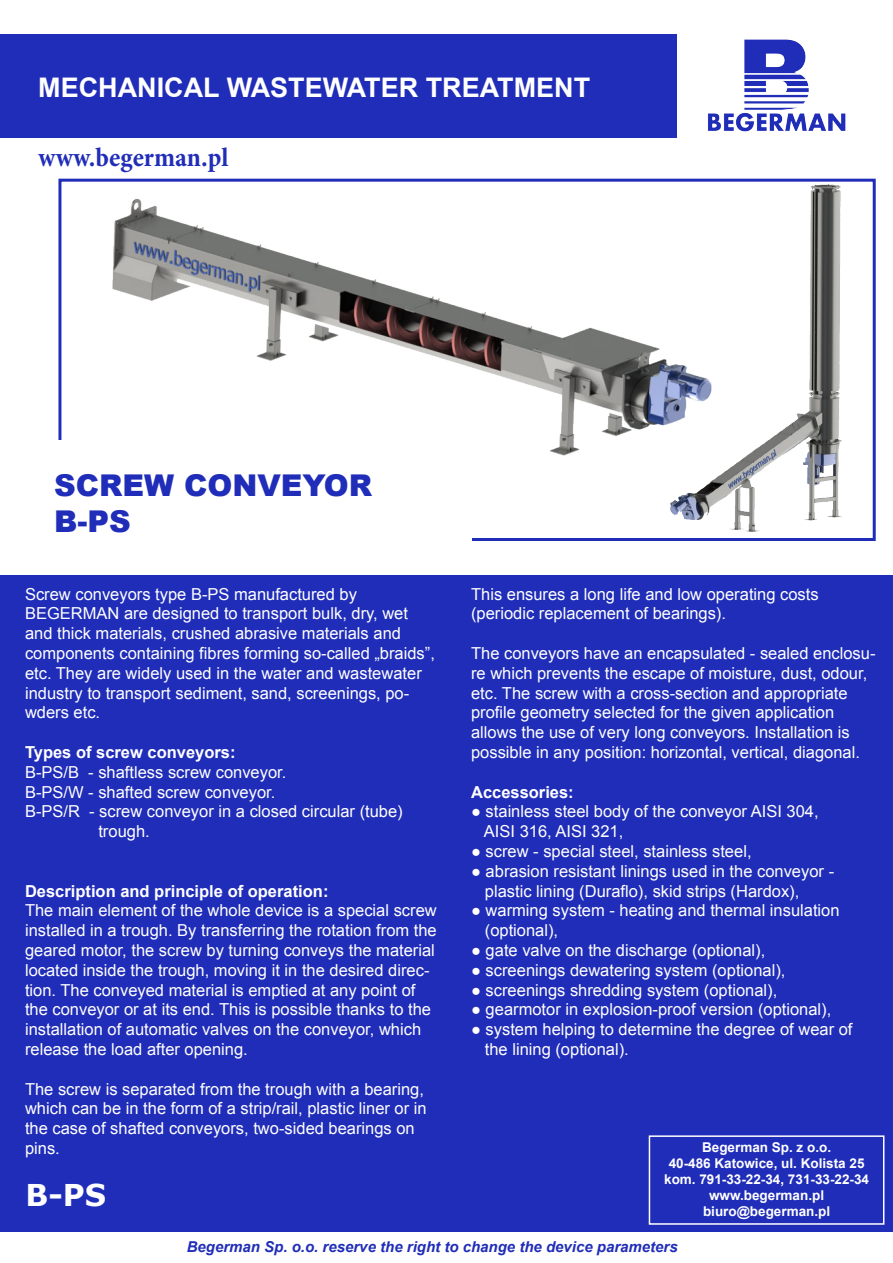
<style>
.page{position:relative;width:893px;height:1263px;background:#fff}
.page>*{position:absolute;margin:0;border:0;box-sizing:border-box;transform-origin:0 0}
.t1{font:900 30px/36px "Arial";color:#202db8}
.t2{font:700 30px "Verdana";color:#fff}
.t3{font:700 27px "Arial";color:#fff}
.t4{font:700 condensed 27px "Minion Pro";color:#202db8}
.t5{font:16.5px/19.8px "Arial";color:#fff}
.t6{font:700 16.5px "Arial";color:#fff}
.t7{font:italic 700 15px "Arial";color:#202db8}
.t8{font:700 13.5px/16.2px "Arial";color:#fff;text-align:center}
.s1{font-weight:700}
</style>
<div class="page">
<div style="left:0;top:575px;width:893px;height:656px;background:#202db8"></div>
<div style="left:0;top:35px;width:676px;height:103px;background:#202db8"></div>
<img style="left:774px;top:39px;width:72px;height:92px">
<div style="left:649px;top:1135px;width:235px;height:90px;border:2px solid #fff"></div>
<img style="left:774px;top:179px;width:102px;height:353px">
<img style="left:51px;top:34px;width:723px;height:507px">
<h2 class="t3" style="left:38px;top:68px;width:553px">MECHANICAL WASTEWATER TREATMENT</h2>
<h2 class="t4" style="left:38px;top:139px;width:192px">www.begerman.pl</h2>
<h1 class="t1" style="left:54px;top:467px;width:320px">SCREW CONVEYOR<br>B-PS</h1>
<p class="t5" style="left:25px;top:584px;width:411px">Screw conveyors type B-PS manufactured by BEGERMAN are designed to transport bulk, dry, wet and thick materials, crushed abrasive materials and components containing fibres forming so-called „braids”, etc. They are widely used in the water and wastewater industry to transport sediment, sand, screenings, po&shy;wders etc.</p>
<p class="t6" style="left:25px;top:740px;width:212px">Types of screw conveyors:</p>
<p class="t5" style="left:25px;top:762px;width:263px">B-PS/B - shaftless screw conveyor.</p>
<p class="t5" style="left:25px;top:782px;width:252px">B-PS/W - shafted screw conveyor.</p>
<p class="t5" style="left:25px;top:801px;width:379px">B-PS/R - screw conveyor in a closed circular (tube)</p>
<p class="t5" style="left:98px;top:821px;width:53px">trough.</p>
<p class="t5" style="left:471px;top:584px;width:349px">This ensures a long life and low operating costs (periodic replacement of bearings).</p>
<p class="t5" style="left:471px;top:643px;width:406px">The conveyors have an encapsulated - sealed enclosu&shy;re which prevents the escape of moisture, dust, odour, etc. The screw with a cross-section and appropriate profile geometry selected for the given application allows the use of very long conveyors. Installation is possible in any position: horizontal, vertical, diagonal.</p>
<p class="t6" style="left:471px;top:780px;width:104px">Accessories:</p>
<p class="t5" style="left:484px;top:801px;width:336px;text-indent:-13px"><span class="s1">●</span> stainless steel body of the conveyor AISI 304,<br>AISI 316, AISI 321,</p>
<p class="t5" style="left:471px;top:841px;width:282px"><span class="s1">●</span> screw - special steel, stainless steel,</p>
<p class="t5" style="left:485px;top:861px;width:351px;text-indent:-14px"><span class="s1">●</span> abrasion resistant linings used in the conveyor - plastic lining (Duraflo), skid strips (Hardox),</p>
<p class="t5" style="left:485px;top:900px;width:356px;text-indent:-14px"><span class="s1">●</span> warming system - heating and thermal insulation (optional),</p>
<p class="t5" style="left:471px;top:940px;width:296px"><span class="s1">●</span> gate valve on the discharge (optional),</p>
<p class="t5" style="left:471px;top:960px;width:316px"><span class="s1">●</span> screenings dewatering system (optional),</p>
<p class="t5" style="left:471px;top:980px;width:308px"><span class="s1">●</span> screenings shredding system (optional),</p>
<p class="t5" style="left:471px;top:999px;width:362px"><span class="s1">●</span> gearmotor in explosion-proof version (optional),</p>
<p class="t5" style="left:485px;top:1019px;width:369px;text-indent:-14px"><span class="s1">●</span> system helping to determine the degree of wear of the lining (optional).</p>
<p class="t6" style="left:25px;top:879px;width:305px">Description and principle of operation:</p>
<p class="t5" style="left:25px;top:900px;width:413px">The main element of the whole device is a special screw installed in a trough. By transferring the rotation from the geared motor, the screw by turning conveys the material located inside the trough, moving it in the desired direc&shy;tion. The conveyed material is emptied at any point of the conveyor or at its end. This is possible thanks to the installation of automatic valves on the conveyor, which release the load after opening.</p>
<p class="t5" style="left:25px;top:1079px;width:403px">The screw is separated from the trough with a bearing, which can be in the form of a strip/rail, plastic liner or in the case of shafted conveyors, two-sided bearings on pins.</p>
<p class="t8" style="left:664px;top:1139px;width:206px">Begerman Sp. z o.o.<br>40-486 Katowice, ul. Kolista 25 kom. 791-33-22-34, 731-33-22-34 www.begerman.pl biuro@begerman.pl</p>
<p class="t7" style="left:187px;top:1236px;width:492px">Begerman Sp. o.o. reserve the right to change the device parameters</p>
<h1 class="t2" style="left:26px;top:1174px;width:82px">B-PS</h1>
</div>
